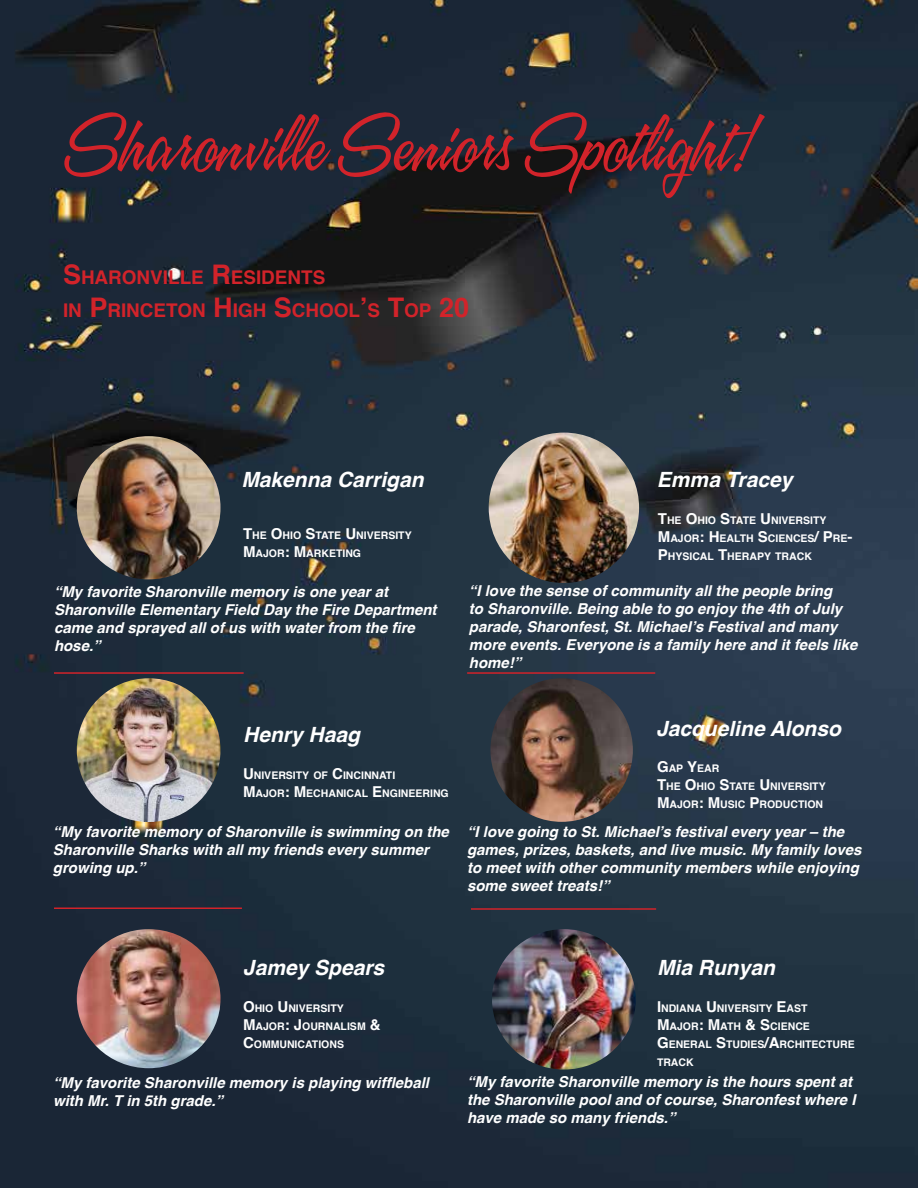
<style>
.page{position:relative;width:918px;height:1188px;background:#fff}
.page>*{position:absolute;margin:0;border:0;box-sizing:border-box;transform-origin:0 0}
.t1{font:72px "A&S Speedway";color:#d2232a}
.t2{font:italic 700 21px "Helvetica";color:#fff}
.t3{font:700 18.9px/32.4px "Helvetica";color:#d2232a}
.t4{font:italic 700 15px/18px "Helvetica";color:#fff}
.t5{font:700 10.5px/18px "Helvetica";color:#fff}
.s1{font-size:27px}
.s2{font-size:15px}
</style>
<div class="page">
<img style="left:0;top:0;width:918px;height:1188px">
<hr style="left:54px;top:908px;width:188px;height:1px;background:#d2232a">
<hr style="left:54px;top:672px;width:190px;height:2px;background:#d2232a">
<hr style="left:471px;top:908px;width:185px;height:2px;background:#d2232a">
<hr style="left:467px;top:672px;width:188px;height:2px;background:#d2232a">
<img style="left:490px;top:678px;width:143px;height:144px">
<img style="left:77px;top:929px;width:144px;height:139px">
<img style="left:492px;top:929px;width:144px;height:141px">
<img style="left:77px;top:436px;width:144px;height:143px;border-radius:72px">
<img style="left:489px;top:433px;width:150px;height:150px;border-radius:75px">
<img style="left:77px;top:678px;width:144px;height:144px;border-radius:72px">
<h1 class="t1" style="left:63px;top:107px;width:699px">Sharonville Seniors Spotlight!</h1>
<p class="t3" style="left:63px;top:262px;width:408px"><span class="s1">S</span>HARONVILLE <span class="s1">R</span> ESIDENTS<br>IN <span class="s1">P</span>RINCETON <span class="s1">H</span> IGH <span class="s1">S</span>CHOOL<span class="s1">’</span>S <span class="s1">T</span>OP <span class="s1">20</span></p>
<h2 class="t2" style="left:241px;top:463px;width:184px">Makenna Carrigan</h2>
<h2 class="t2" style="left:657px;top:463px;width:137px">Emma Tracey</h2>
<p class="t5" style="left:243px;top:526px;width:170px"><span class="s2">T</span>HE <span class="s2">O</span>HIO <span class="s2">S</span>TATE <span class="s2">U</span>NIVERSITY<br><span class="s2">M</span>AJOR<span class="s2">: M</span>ARKETING</p>
<p class="t4" style="left:54px;top:583px;width:384px">“My favorite Sharonville memory is one year at Sharonville Elementary Field Day the Fire Department came and sprayed all of us with water from the fire hose.”</p>
<h2 class="t2" style="left:243px;top:718px;width:118px">Henry Haag</h2>
<p class="t5" style="left:243px;top:766px;width:207px"><span class="s2">U</span>NIVERSITY OF <span class="s2">C</span>INCINNATI<br><span class="s2">M</span>AJOR<span class="s2">: M</span>ECHANICAL <span class="s2">E</span>NGINEERING</p>
<p class="t5" style="left:658px;top:511px;width:196px"><span class="s2">T</span>HE <span class="s2">O</span>HIO <span class="s2">S</span>TATE <span class="s2">U</span>NIVERSITY<br><span class="s2">M</span>AJOR<span class="s2">: H</span> EALTH <span class="s2">S</span>CIENCES<span class="s2">/ P</span>RE<span class="s2">-<br>P</span>HYSICAL <span class="s2">T</span>HERAPY TRACK</p>
<p class="t4" style="left:469px;top:582px;width:390px">“I love the sense of community all the people bring<br>to Sharonville. Being able to go enjoy the 4th of July parade, Sharonfest, St. Michael’s Festival and many more events. Everyone is a family here and it feels like home!”</p>
<h2 class="t2" style="left:656px;top:711px;width:186px">Jacqueline Alonso</h2>
<p class="t5" style="left:657px;top:760px;width:170px"><span class="s2">G</span>AP <span class="s2">Y</span>EAR<br><span class="s2">T</span>HE <span class="s2">O</span>HIO <span class="s2">S</span>TATE <span class="s2">U</span>NIVERSITY<br><span class="s2">M</span>AJOR<span class="s2">: M</span>USIC <span class="s2">P</span>RODUCTION</p>
<p class="t4" style="left:53px;top:823px;width:397px">“My favorite memory of Sharonville is swimming on the<br>Sharonville Sharks with all my friends every summer growing up.”</p>
<p class="t4" style="left:467px;top:823px;width:396px">“I love going to St. Michael’s festival every year – the games, prizes, baskets, and live music. My family loves to meet with other community members while enjoying some sweet treats!”</p>
<h2 class="t2" style="left:243px;top:951px;width:143px">Jamey Spears</h2>
<h2 class="t2" style="left:657px;top:950px;width:119px">Mia Runyan</h2>
<p class="t5" style="left:243px;top:999px;width:139px"><span class="s2">O</span>HIO <span class="s2">U</span>NIVERSITY<br><span class="s2">M</span>AJOR<span class="s2">: J</span>OURNALISM <span class="s2">&amp;<br>C</span>OMMU</p>
<p class="t5" style="left:287px;top:1035px;width:58px">NICATIONS</p>
<p class="t5" style="left:657px;top:999px;width:199px"><span class="s2">I</span> NDIANA <span class="s2">U</span>NIVERSITY <span class="s2">E</span>AST<br><span class="s2">M</span>AJOR<span class="s2">: M</span>ATH <span class="s2">&amp; S</span>CIENCE<br><span class="s2">G</span> ENERAL <span class="s2">S</span>TUDIES<span class="s2">/A</span>RCHITECTURE<br>TRACK</p>
<p class="t4" style="left:53px;top:1074px;width:377px">“My favorite Sharonville memory is playing wiffleball with Mr. T in 5th grade.”</p>
<p class="t4" style="left:467px;top:1073px;width:390px">“My favorite Sharonville memory is the hours spent at the Sharonville pool and of course, Sharonfest where I have made so many friends.”</p>
</div>
